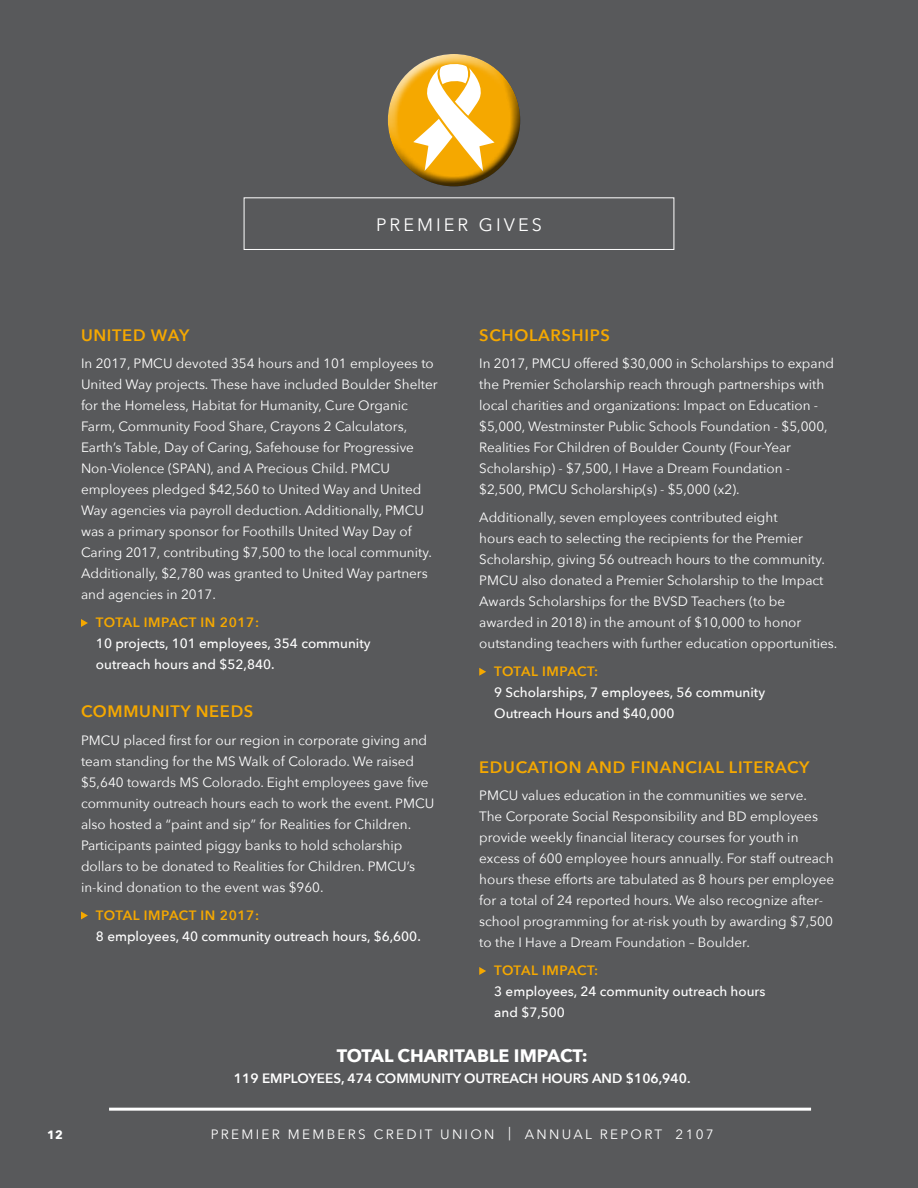
<style>
.page{position:relative;width:918px;height:1188px;background:#58595b}
.page>*{position:absolute;margin:0;border:0;box-sizing:border-box;transform-origin:0 0}
.t1{font:700 18px "Avenir Next";color:#fff}
.t2{font:18px "Avenir Next";letter-spacing:.17em;color:#fff}
.t3{font:600 16.5px "Avenir Next";letter-spacing:.04em;color:#f5a800}
.t4{font:13.5px/21px "Avenir Next";color:#fff}
.t5{font:500 13.5px/21px "Avenir Next";color:#fff}
.t6{font:600 13.5px "Avenir Next";letter-spacing:.035em;color:#f5a800}
.t7{font:600 13.5px "Avenir Next";color:#fff}
.t8{font:13.5px "Avenir Next";letter-spacing:.17em;color:#fff}
.t9{font:700 12px "Avenir Next";color:#fff}
</style>
<div class="page">
<svg style="left:81px;top:619px;width:7px;height:8px"></svg>
<svg style="left:81px;top:911px;width:7px;height:8px"></svg>
<svg style="left:479px;top:668px;width:7px;height:8px"></svg>
<svg style="left:479px;top:967px;width:7px;height:8px"></svg>
<div style="left:387px;top:53px;width:132px;height:104px;background:#fff;opacity:.75"></div>
<div style="left:388px;top:74px;width:142px;height:118px;background:#000;opacity:.75"></div>
<div style="left:244px;top:198px;width:430px;height:52px;border:1px solid #fff"></div>
<hr style="left:109px;top:1108px;width:702px;height:3px;background:#fff">
<h1 class="t2" style="left:376px;top:209px;width:167px">PREMIER GIVES</h1>
<p class="t9" style="left:47px;top:1124px;width:17px">12</p>
<p class="t3" style="left:81px;top:321px;width:110px">UNITED WAY</p>
<p class="t4" style="left:81px;top:352px;width:358px">In 2017, PMCU devoted 354 hours and 101 employees to United Way projects. These have included Boulder Shelter for the Homeless, Habitat for Humanity, Cure Organic Farm, Community Food Share, Crayons 2 Calculators, Earth’s Table, Day of Caring, Safehouse for Progressive Non-Violence (SPAN), and A Precious Child. PMCU employees pledged $42,560 to United Way and United Way agencies via payroll deduction. Additionally, PMCU was a primary sponsor for Foothills United Way Day of Caring 2017, contributing $7,500 to the local community.<br>Additionally, $2,780 was granted to United Way partners and agencies in 2017.</p>
<p class="t6" style="left:96px;top:611px;width:165px">TOTAL IMPACT IN 2017:</p>
<p class="t5" style="left:96px;top:632px;width:276px">10 projects, 101 employees, 354 community outreach hours and $52,840.</p>
<p class="t3" style="left:81px;top:697px;width:174px">COMMUNITY NEEDS</p>
<p class="t4" style="left:81px;top:729px;width:355px">PMCU placed first for our region in corporate giving and team standing for the MS Walk of Colorado. We raised $5,640 towards MS Colorado. Eight employees gave five community outreach hours each to work the event. PMCU also hosted a “paint and sip” for Realities for Children.<br>Participants painted piggy banks to hold scholarship dollars to be donated to Realities for Children. PMCU’s in-kind donation to the event was $960.</p>
<p class="t6" style="left:96px;top:903px;width:165px">TOTAL IMPACT IN 2017:</p>
<p class="t5" style="left:96px;top:925px;width:326px">8 employees, 40 community outreach hours, $6,600.</p>
<p class="t3" style="left:479px;top:321px;width:132px">SCHOLARSHIPS</p>
<p class="t4" style="left:479px;top:352px;width:356px">In 2017, PMCU offered $30,000 in Scholarships to expand the Premier Scholarship reach through partnerships with local charities and organizations: Impact on Education - $5,000, Westminster Public Schools Foundation - $5,000, Realities For Children of Boulder County (Four-Year Scholarship) - $7,500, I Have a Dream Foundation - $2,500, PMCU Scholarship(s) - $5,000 (x2).</p>
<p class="t4" style="left:479px;top:506px;width:360px">Additionally, seven employees contributed eight<br>hours each to selecting the recipients for the Premier Scholarship, giving 56 outreach hours to the community.<br>PMCU also donated a Premier Scholarship to the Impact Awards Scholarships for the BVSD Teachers (to be awarded in 2018) in the amount of $10,000 to honor outstanding teachers with further education opportunities.</p>
<p class="t6" style="left:494px;top:659px;width:106px">TOTAL IMPACT:</p>
<p class="t5" style="left:494px;top:681px;width:272px">9 Scholarships, 7 employees, 56 community<br>Outreach Hours and $40,000</p>
<p class="t3" style="left:479px;top:753px;width:332px">EDUCATION AND FINANCIAL LITERACY</p>
<p class="t4" style="left:479px;top:784px;width:356px">PMCU values education in the communities we serve.<br>The Corporate Social Responsibility and BD employees provide weekly financial literacy courses for youth in excess of 600 employee hours annually. For staff outreach hours these efforts are tabulated as 8 hours per employee for a total of 24 reported hours. We also recognize after&shy;school programming for at-risk youth by awarding $7,500 to the I Have a Dream Foundation – Boulder.</p>
<p class="t6" style="left:494px;top:959px;width:106px">TOTAL IMPACT:</p>
<p class="t5" style="left:494px;top:980px;width:273px">3 employees, 24 community outreach hours and $7,500</p>
<h1 class="t1" style="left:337px;top:1040px;width:252px">TOTAL CHARITABLE IMPACT:</h1>
<p class="t7" style="left:234px;top:1066px;width:458px">119 EMPLOYEES, 474 COMMUNITY OUTREACH HOURS AND $106,940.</p>
<p class="t8" style="left:211px;top:1123px;width:505px">PREMIER MEMBERS CREDIT UNION | ANNUAL REPORT 2107</p>
</div>
